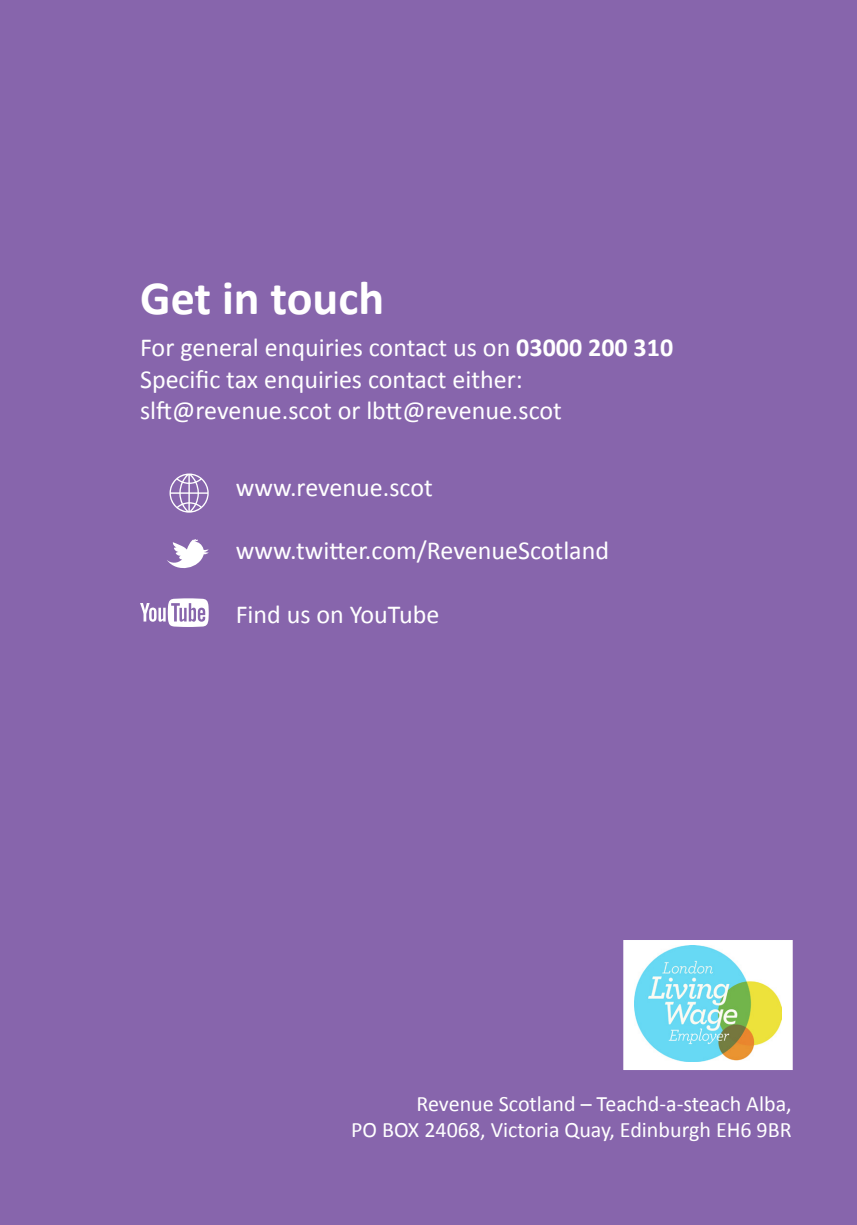
<style>
.page{position:relative;width:857px;height:1225px;background:#fff}
.page>*{position:absolute;margin:0;border:0;box-sizing:border-box;transform-origin:0 0}
.t1{font:700 48px "Calibri";color:#fff}
.t2{font:26px "Calibri";color:#fff}
.t3{font:22px/26.4px "Calibri";color:#fff;text-align:right}
.s1{font-weight:700}
</style>
<div class="page">
<div style="left:0;top:0;width:856px;height:1225px;background:#8765ac"></div>
<svg style="left:167px;top:539px;width:41px;height:29px"></svg>
<svg style="left:140px;top:598px;width:68px;height:29px"></svg>
<svg style="left:169px;top:473px;width:39px;height:39px"></svg>
<div style="left:624px;top:941px;width:167px;height:128px;background:#fff"></div>
<img style="left:634px;top:945px;width:147px;height:117px">
<div style="left:623px;top:940px;width:169px;height:130px;border:2px solid #fff"></div>
<p class="t1" style="left:140px;top:267px;width:245px">Get in touch</p>
<p class="t2" style="left:140px;top:331px;width:534px">For general enquiries contact us on <span class="s1">03000 200 310</span></p>
<p class="t2" style="left:140px;top:362px;width:384px">Specific tax enquiries contact either:</p>
<p class="t2" style="left:140px;top:394px;width:423px">slft@revenue.scot or lbtt@revenue.scot</p>
<p class="t2" style="left:235px;top:471px;width:198px">www.revenue.scot</p>
<p class="t2" style="left:235px;top:534px;width:375px">www.twitter.com/RevenueScotland</p>
<p class="t2" style="left:235px;top:597px;width:205px">Find us on YouTube</p>
<p class="t3" style="left:351px;top:1090px;width:442px">Revenue Scotland – Teachd-a-steach Alba,<br>PO BOX 24068, Victoria Quay, Edinburgh EH6 9BR</p>
</div>
